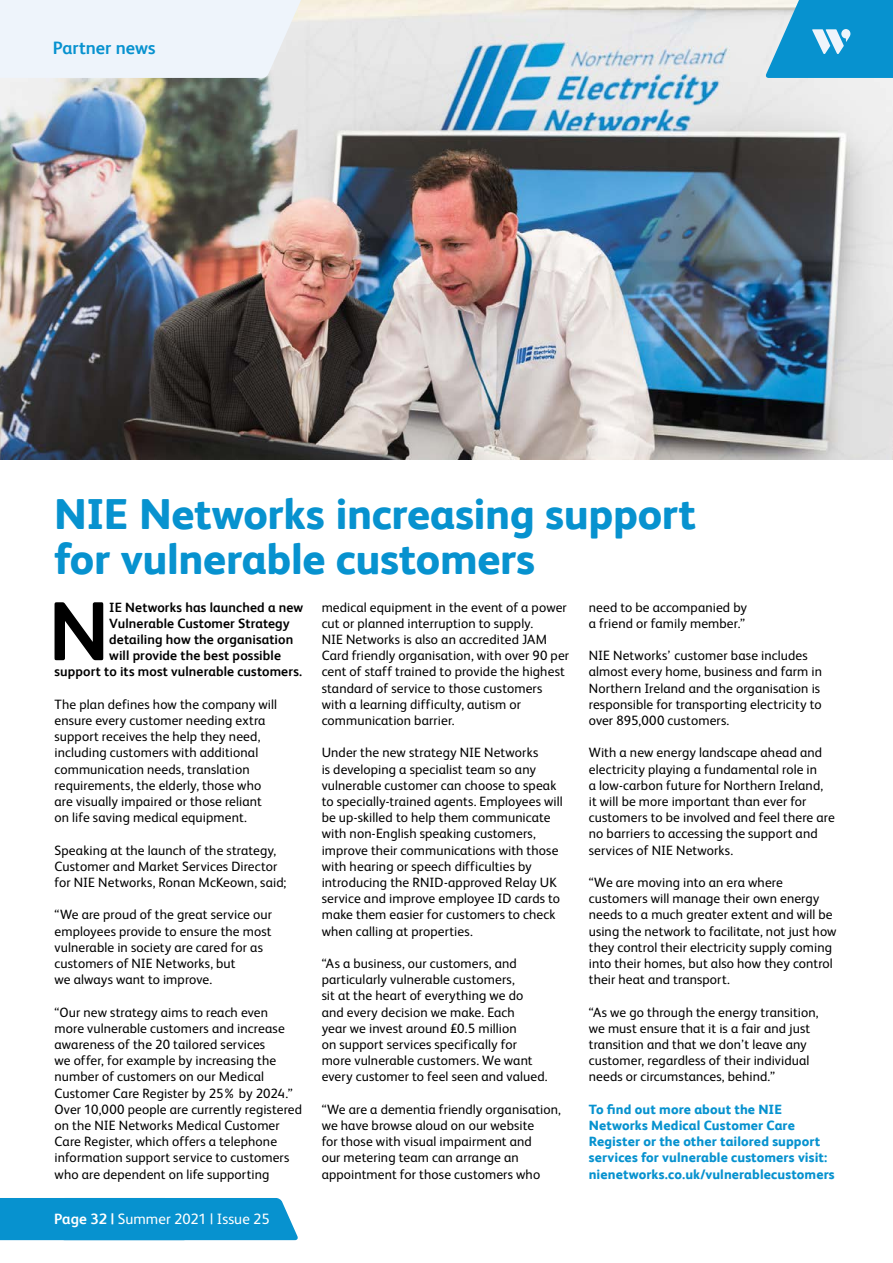
<style>
.page{position:relative;width:893px;height:1263px;background:#fff}
.page>*{position:absolute;margin:0;border:0;box-sizing:border-box;transform-origin:0 0}
.t1{font:700 83.7px "FS Albert";color:#000}
.t2{font:800 43.5px/45px "FS Albert";letter-spacing:-.01em;color:#0792cf}
.t3{font:700 18px "FS Albert";letter-spacing:-.005em;color:#0792cf}
.t4{font:15px "FS Albert";letter-spacing:.005em;color:#fff}
.t5{font:13.5px/16.2px "FS Albert";letter-spacing:.01em;color:#000}
.t6{font:800 13.5px/16.2px "FS Albert";letter-spacing:.01em;color:#0792cf}
.t7{font:700 13.5px "FS Albert";letter-spacing:.01em;color:#000}
.s1{font-weight:700}
</style>
<div class="page">
<img style="left:0;top:0;width:893px;height:460px">
<svg style="left:0;top:0;width:311px;height:78px;background:#edf2f9"></svg>
<svg style="left:765px;top:0;width:128px;height:78px;background:#31a2d4"></svg>
<div style="left:0;top:1198px;width:298px;height:42px;background:#0792cf"></div>
<h3 class="t3" style="left:53px;top:37px;width:104px">Partner news</h3>
<h2 class="t2" style="left:54px;top:491px;width:644px">NIE Networks increasing support for vulnerable customers</h2>
<h1 class="t1" style="left:48px;top:583px;width:62px">N</h1>
<p class="t7" style="left:109px;top:599px;width:196px">IE Networks has launched a new</p>
<p class="t7" style="left:109px;top:615px;width:182px">Vulnerable Customer Strategy</p>
<p class="t7" style="left:109px;top:631px;width:186px">detailing how the organisation</p>
<p class="t7" style="left:109px;top:648px;width:173px">will provide the best possible</p>
<p class="t7" style="left:55px;top:664px;width:249px">support to its most vulnerable customers.</p>
<p class="t5" style="left:55px;top:696px;width:224px">The plan defines how the company will ensure every customer needing extra support receives the help they need, including customers with additional communication needs, translation requirements, the elderly, those who are visually impaired or those reliant on life saving medical equipment.</p>
<p class="t5" style="left:55px;top:842px;width:233px">Speaking at the launch of the strategy,<br>Customer and Market Services Director for NIE Networks, Ronan McKeown, said;</p>
<p class="t5" style="left:55px;top:907px;width:219px">“We are proud of the great service our employees provide to ensure the most vulnerable in society are cared for as customers of NIE Networks, but<br>we always want to improve.</p>
<p class="t5" style="left:55px;top:1004px;width:249px">“Our new strategy aims to reach even<br>more vulnerable customers and increase awareness of the 20 tailored services<br>we offer, for example by increasing the number of customers on our Medical Customer Care Register by 25% by 2024.” Over 10,000 people are currently registered on the NIE Networks Medical Customer Care Register, which offers a telephone information support service to customers who are dependent on life supporting</p>
<p class="t4" style="left:54px;top:1210px;width:217px"><span class="s1">Page 32 |</span> Summer 2021 | Issue 25</p>
<p class="t5" style="left:322px;top:599px;width:249px">medical equipment in the event of a power cut or planned interruption to supply.<br>NIE Networks is also an accredited JAM Card friendly organisation, with over 90 per cent of staff trained to provide the highest standard of service to those customers with a learning difficulty, autism or communication barrier.</p>
<p class="t5" style="left:322px;top:745px;width:243px">Under the new strategy NIE Networks<br>is developing a specialist team so any vulnerable customer can choose to speak to specially-trained agents. Employees will be up-skilled to help them communicate with non-English speaking customers, improve their communications with those with hearing or speech difficulties by introducing the RNID-approved Relay UK service and improve employee ID cards to make them easier for customers to check when calling at properties.</p>
<p class="t5" style="left:322px;top:955px;width:228px">“As a business, our customers, and particularly vulnerable customers,<br>sit at the heart of everything we do and every decision we make. Each<br>year we invest around £0.5 million<br>on support services specifically for more vulnerable customers. We want every customer to feel seen and valued.</p>
<p class="t5" style="left:322px;top:1101px;width:241px">“We are a dementia friendly organisation, we have browse aloud on our website<br>for those with visual impairment and<br>our metering team can arrange an appointment for those customers who</p>
<p class="t5" style="left:589px;top:599px;width:160px">need to be accompanied by a friend or family member.”</p>
<p class="t5" style="left:589px;top:647px;width:235px">NIE Networks’ customer base includes almost every home, business and farm in Northern Ireland and the organisation is responsible for transporting electricity to over 895,000 customers.</p>
<p class="t5" style="left:589px;top:745px;width:248px">With a new energy landscape ahead and electricity playing a fundamental role in<br>a low-carbon future for Northern Ireland,<br>it will be more important than ever for customers to be involved and feel there are no barriers to accessing the support and services of NIE Networks.</p>
<p class="t5" style="left:589px;top:874px;width:249px">“We are moving into an era where customers will manage their own energy needs to a much greater extent and will be using the network to facilitate, not just how they control their electricity supply coming into their homes, but also how they control their heat and transport.</p>
<p class="t5" style="left:589px;top:1004px;width:231px">“As we go through the energy transition, we must ensure that it is a fair and just transition and that we don’t leave any customer, regardless of their individual needs or circumstances, behind.”</p>
<p class="t6" style="left:589px;top:1101px;width:247px">To find out more about the NIE Networks Medical Customer Care Register or the other tailored support services for vulnerable customers visit: nienetworks.co.uk/vulnerablecustomers</p>
</div>
